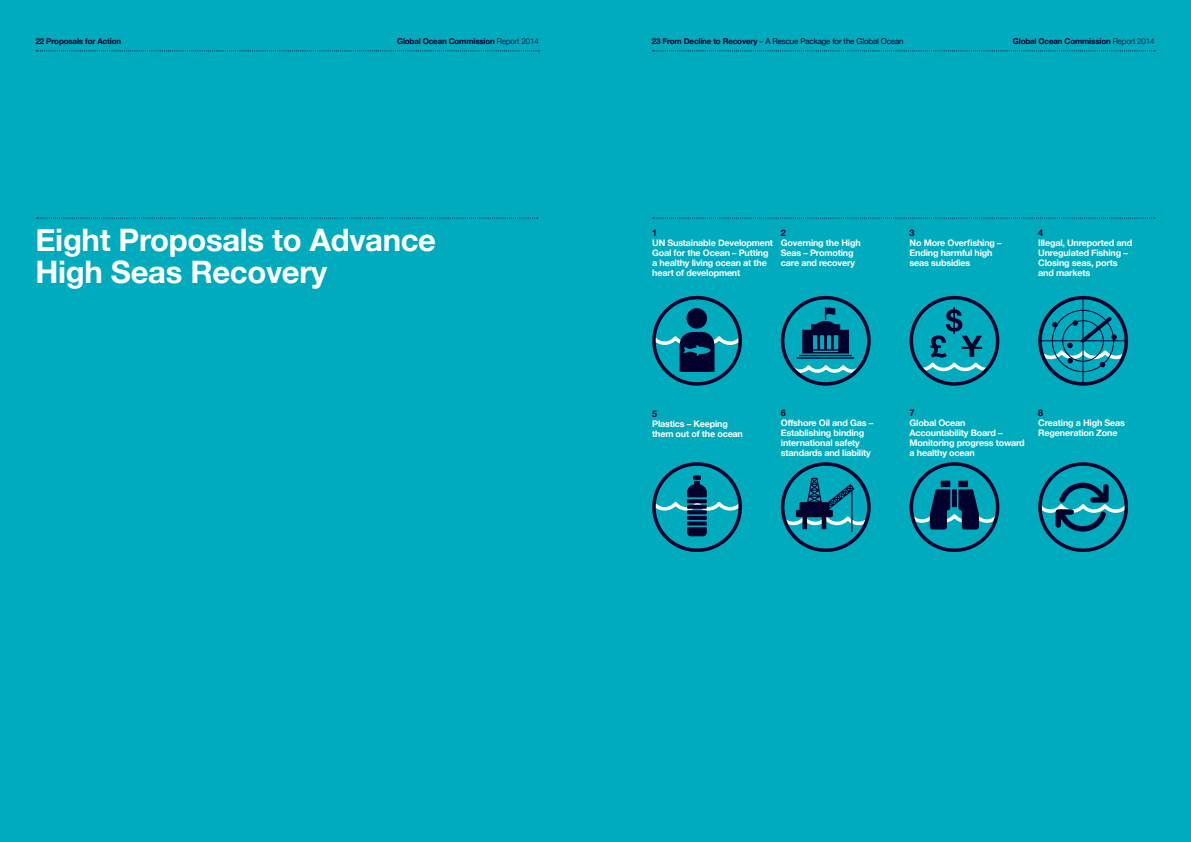
<style>
.page{position:relative;width:1191px;height:842px;background:#00abbd}
.page>*{position:absolute;margin:0;border:0;box-sizing:border-box;transform-origin:0 0}
.t1{font:700 31px/32px "Helvetica Neue";letter-spacing:-.01em;color:#fff}
.t2{font:700 9px/10px "Helvetica Neue";letter-spacing:-.02em;color:#fff}
.t3{font:700 9px "Helvetica Neue";color:#00002c}
.t4{font:700 8px "Helvetica Neue";letter-spacing:-.02em;color:#00002c}
.t5{font:8px "Helvetica Neue";letter-spacing:-.02em;color:#00002c}
.s1{font-weight:300}
.s2{font-weight:700}
.s3{font-weight:700;color:#293896}
</style>
<div class="page">
<svg style="left:37px;top:218px;width:501px;height:1px"></svg>
<svg style="left:36px;top:50px;width:503px;height:1px"></svg>
<svg style="left:652px;top:50px;width:503px;height:1px"></svg>
<svg style="left:652px;top:218px;width:503px;height:1px"></svg>
<svg style="left:782px;top:298px;width:87px;height:86px"></svg>
<div style="left:781px;top:296px;width:89px;height:90px;border:4px solid #00002c;border-radius:50%"></div>
<svg style="left:786px;top:307px;width:79px;height:68px"></svg>
<div style="left:652px;top:296px;width:90px;height:90px;border:4px solid #00002c;border-radius:50%"></div>
<div style="left:686px;top:308px;width:21px;height:21px;background:#00002c;border-radius:50%"></div>
<svg style="left:654px;top:332px;width:86px;height:40px"></svg>
<svg style="left:911px;top:298px;width:86px;height:86px"></svg>
<div style="left:909px;top:296px;width:90px;height:90px;border:3px solid #00002c;border-radius:50%"></div>
<svg style="left:911px;top:307px;width:86px;height:66px"></svg>
<svg style="left:1040px;top:298px;width:86px;height:86px"></svg>
<div style="left:1038px;top:296px;width:90px;height:90px;border:4px solid #00002c;border-radius:50%"></div>
<svg style="left:1040px;top:314px;width:86px;height:53px"></svg>
<div style="left:1051px;top:310px;width:63px;height:62px;border:1px solid #00002c;border-radius:50%"></div>
<div style="left:1062px;top:320px;width:41px;height:42px;border:1px solid #00002c;border-radius:50%"></div>
<hr style="left:1040px;top:340px;width:86px;height:1px;background:#00002c">
<hr style="left:1082px;top:298px;width:1px;height:86px;background:#00002c">
<div style="left:652px;top:462px;width:90px;height:90px;border:4px solid #00002c;border-radius:50%"></div>
<div style="left:693px;top:475px;width:8px;height:5px;background:#00002c"></div>
<hr style="left:687px;top:510px;width:20px;height:4px;background:#00002c">
<hr style="left:687px;top:516px;width:20px;height:4px;background:#00002c">
<svg style="left:687px;top:521px;width:20px;height:4px"></svg>
<svg style="left:687px;top:527px;width:20px;height:9px"></svg>
<svg style="left:654px;top:481px;width:86px;height:31px"></svg>
<svg style="left:782px;top:464px;width:87px;height:86px"></svg>
<div style="left:781px;top:462px;width:89px;height:90px;border:4px solid #00002c;border-radius:50%"></div>
<svg style="left:782px;top:478px;width:87px;height:54px"></svg>
<svg style="left:911px;top:464px;width:86px;height:86px"></svg>
<div style="left:909px;top:462px;width:90px;height:90px;border:3px solid #00002c;border-radius:50%"></div>
<svg style="left:911px;top:481px;width:86px;height:48px"></svg>
<div style="left:1038px;top:462px;width:90px;height:90px;border:4px solid #00002c;border-radius:50%"></div>
<svg style="left:1040px;top:483px;width:86px;height:49px"></svg>
<p class="t4" style="left:36px;top:35px;width:87px">22 Proposals for Action</p>
<p class="t4" style="left:397px;top:35px;width:143px">Global Ocean Commission <span class="s1">Report 2014</span></p>
<p class="t5" style="left:652px;top:35px;width:253px"><span class="s2">23 From Decline to Recovery</span> <span class="s3">–</span> A Rescue Package for the Global Ocean</p>
<p class="t4" style="left:1013px;top:35px;width:143px">Global Ocean Commission <span class="s1">Report 2014</span></p>
<h1 class="t1" style="left:36px;top:225px;width:402px">Eight Proposals to Advance<br>High Seas Recovery</h1>
<p class="t3" style="left:652px;top:226px;width:7px">1</p>
<p class="t2" style="left:652px;top:238px;width:122px">UN Sustainable Development<br>Goal for the Ocean – Putting a healthy living ocean at the heart of development</p>
<p class="t3" style="left:781px;top:225px;width:7px">2</p>
<p class="t2" style="left:781px;top:238px;width:81px">Governing the High<br>Seas – Promoting care and recovery</p>
<p class="t3" style="left:909px;top:225px;width:7px">3</p>
<p class="t2" style="left:909px;top:238px;width:94px">No More Overfishing –<br>Ending harmful high seas subsidies</p>
<p class="t3" style="left:1038px;top:225px;width:7px">4</p>
<p class="t2" style="left:1038px;top:238px;width:95px">Illegal, Unreported and<br>Unregulated Fishing –<br>Closing seas, ports and markets</p>
<p class="t3" style="left:652px;top:407px;width:7px">5</p>
<p class="t2" style="left:652px;top:419px;width:92px">Plastics – Keeping them out of the ocean</p>
<p class="t3" style="left:781px;top:406px;width:7px">6</p>
<p class="t2" style="left:781px;top:418px;width:94px">Offshore Oil and Gas –<br>Establishing binding international safety standards and liability</p>
<p class="t3" style="left:909px;top:406px;width:7px">7</p>
<p class="t2" style="left:909px;top:418px;width:117px">Global Ocean<br>Accountability Board –<br>Monitoring progress toward a healthy ocean</p>
<p class="t3" style="left:1038px;top:406px;width:7px">8</p>
<p class="t2" style="left:1038px;top:418px;width:88px">Creating a High Seas<br>Regeneration Zone</p>
</div>
